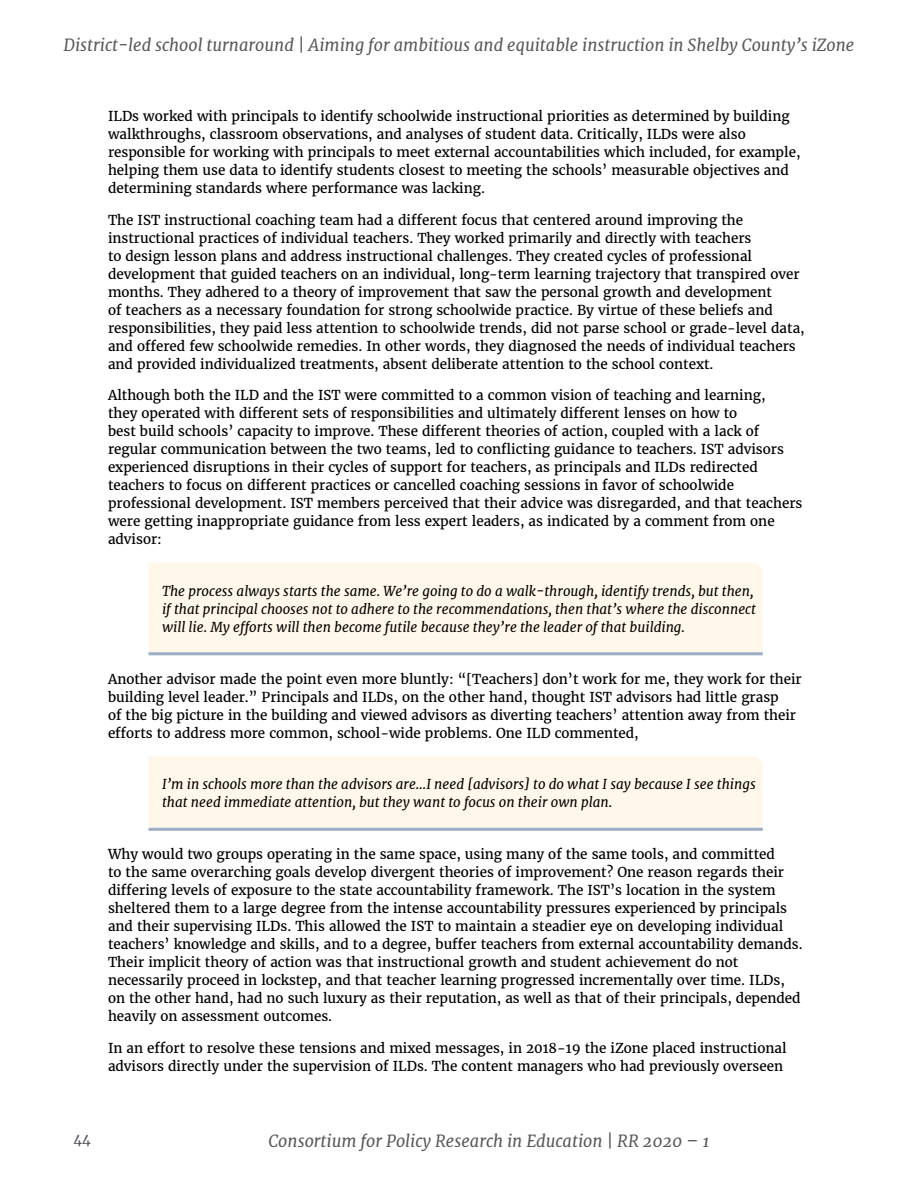
<style>
.page{position:relative;width:918px;height:1188px;background:#fff}
.page>*{position:absolute;margin:0;border:0;box-sizing:border-box;transform-origin:0 0}
.t1{font:italic 16.5px "Merriweather";color:#5b5858}
.t2{font:13.5px/18px "Merriweather";color:#000}
.t3{font:italic 13.5px/18px "Merriweather";color:#000}
.t4{font:13.5px "Merriweather";color:#53585f}
</style>
<div class="page">
<div style="left:148px;top:562px;width:615px;height:94px;background:#fff8ea"></div>
<hr style="left:148px;top:652px;width:615px;height:3px;background:#9caec9">
<div style="left:148px;top:756px;width:615px;height:72px;background:#fff8ea"></div>
<hr style="left:148px;top:828px;width:615px;height:3px;background:#9caec9">
<p class="t1" style="left:64px;top:34px;width:792px">District-led school turnaround | Aiming for ambitious and equitable instruction in Shelby County’s iZone</p>
<p class="t2" style="left:108px;top:107px;width:694px">ILDs worked with principals to identify schoolwide instructional priorities as determined by building walkthroughs, classroom observations, and analyses of student data. Critically, ILDs were also responsible for working with principals to meet external accountabilities which included, for example, helping them use data to identify students closest to meeting the schools’ measurable objectives and determining standards where performance was lacking.</p>
<p class="t2" style="left:108px;top:211px;width:698px">The IST instructional coaching team had a different focus that centered around improving the instructional practices of individual teachers. They worked primarily and directly with teachers<br>to design lesson plans and address instructional challenges. They created cycles of professional development that guided teachers on an individual, long-term learning trajectory that transpired over months. They adhered to a theory of improvement that saw the personal growth and development<br>of teachers as a necessary foundation for strong schoolwide practice. By virtue of these beliefs and responsibilities, they paid less attention to schoolwide trends, did not parse school or grade-level data, and offered few schoolwide remedies. In other words, they diagnosed the needs of individual teachers and provided individualized treatments, absent deliberate attention to the school context.</p>
<p class="t2" style="left:108px;top:386px;width:696px">Although both the ILD and the IST were committed to a common vision of teaching and learning,<br>they operated with different sets of responsibilities and ultimately different lenses on how to<br>best build schools’ capacity to improve. These different theories of action, coupled with a lack of regular communication between the two teams, led to conflicting guidance to teachers. IST advisors experienced disruptions in their cycles of support for teachers, as principals and ILDs redirected teachers to focus on different practices or cancelled coaching sessions in favor of schoolwide professional development. IST members perceived that their advice was disregarded, and that teachers were getting inappropriate guidance from less expert leaders, as indicated by a comment from one advisor:</p>
<p class="t3" style="left:162px;top:582px;width:595px">The process always starts the same. We’re going to do a walk-through, identify trends, but then, if that principal chooses not to adhere to the recommendations, then that’s where the disconnect will lie. My efforts will then become futile because they’re the leader of that building.</p>
<p class="t2" style="left:108px;top:670px;width:695px">Another advisor made the point even more bluntly: “[Teachers] don’t work for me, they work for their building level leader.” Principals and ILDs, on the other hand, thought IST advisors had little grasp<br>of the big picture in the building and viewed advisors as diverting teachers’ attention away from their efforts to address more common, school-wide problems. One ILD commented,</p>
<p class="t3" style="left:162px;top:775px;width:595px">I’m in schools more than the advisors are…I need [advisors] to do what I say because I see things that need immediate attention, but they want to focus on their own plan.</p>
<p class="t2" style="left:108px;top:845px;width:696px">Why would two groups operating in the same space, using many of the same tools, and committed<br>to the same overarching goals develop divergent theories of improvement? One reason regards their differing levels of exposure to the state accountability framework. The IST’s location in the system sheltered them to a large degree from the intense accountability pressures experienced by principals and their supervising ILDs. This allowed the IST to maintain a steadier eye on developing individual teachers’ knowledge and skills, and to a degree, buffer teachers from external accountability demands.<br>Their implicit theory of action was that instructional growth and student achievement do not necessarily proceed in lockstep, and that teacher learning progressed incrementally over time. ILDs, on the other hand, had no such luxury as their reputation, as well as that of their principals, depended heavily on assessment outcomes.</p>
<p class="t2" style="left:108px;top:1038px;width:680px">In an effort to resolve these tensions and mixed messages, in 2018-19 the iZone placed instructional advisors directly under the supervision of ILDs. The content managers who had previously overseen</p>
<p class="t4" style="left:73px;top:1130px;width:19px">44</p>
<p class="t1" style="left:268px;top:1130px;width:443px">Consortium for Policy Research in Education | RR 2020 – 1</p>
</div>
